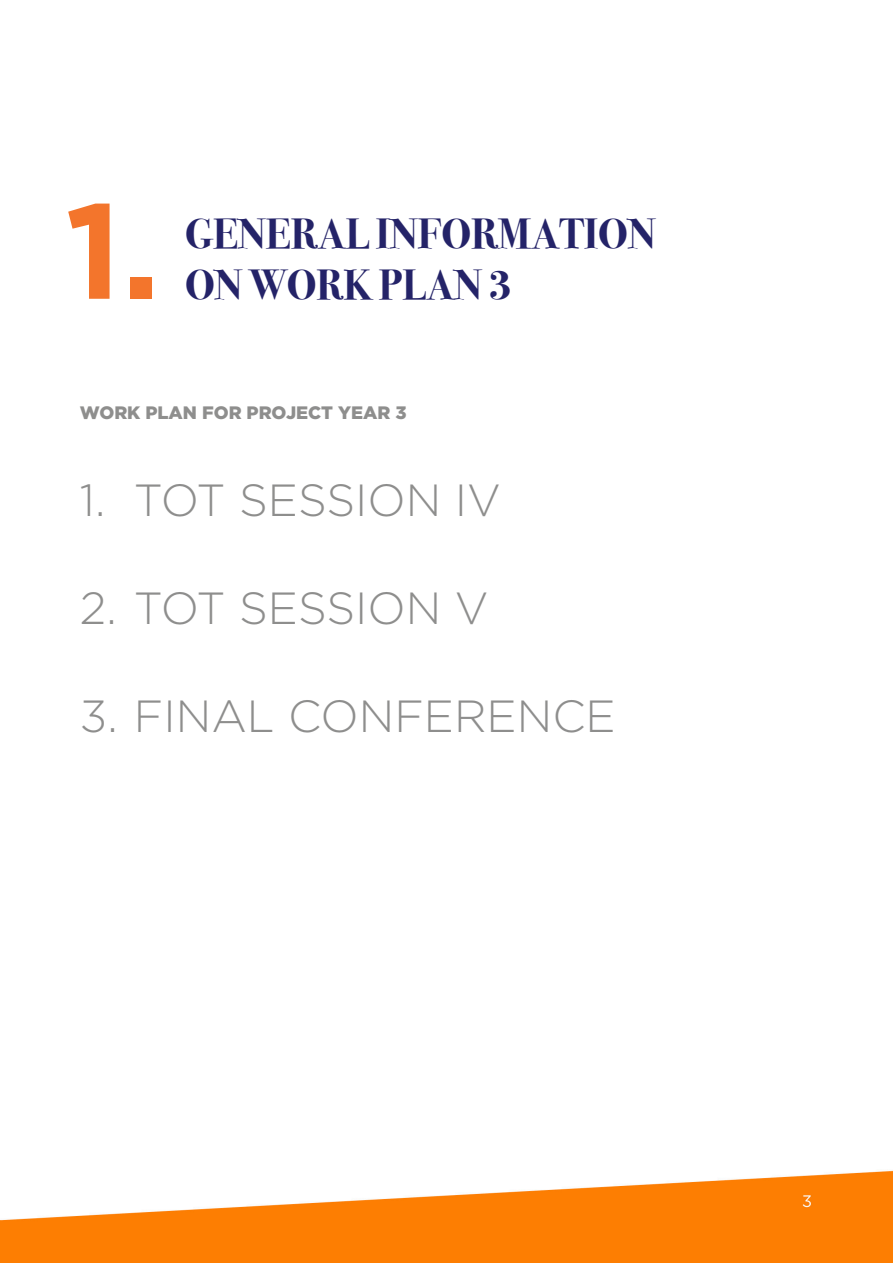
<style>
.page{position:relative;width:893px;height:1263px;background:#fff}
.page>*{position:absolute;margin:0;border:0;box-sizing:border-box;transform-origin:0 0}
.t1{font:700 135px "Gotham";color:#f3752c}
.t2{font:300 45px "Gotham";color:#8e8e8d}
.t3{font:700 42px/50.4px "Bodoni Svty Two ITCTT";color:#242368}
.t4{font:900 18px "Gotham";color:#8e8e8d}
</style>
<div class="page">
<img style="left:0;top:1170px;width:893px;height:93px">
<p class="t1" style="left:65px;top:173px;width:97px">1.</p>
<p class="t3" style="left:185px;top:205px;width:472px">GENERAL INFORMATION<br>ON WORK PLAN 3</p>
<p class="t4" style="left:80px;top:402px;width:328px">WORK PLAN FOR PROJECT YEAR 3</p>
<p class="t2" style="left:80px;top:476px;width:422px">1. TOT SESSION IV</p>
<p class="t2" style="left:80px;top:584px;width:410px">2. TOT SESSION V</p>
<p class="t2" style="left:80px;top:692px;width:537px">3. FINAL CONFERENCE</p>
</div>
